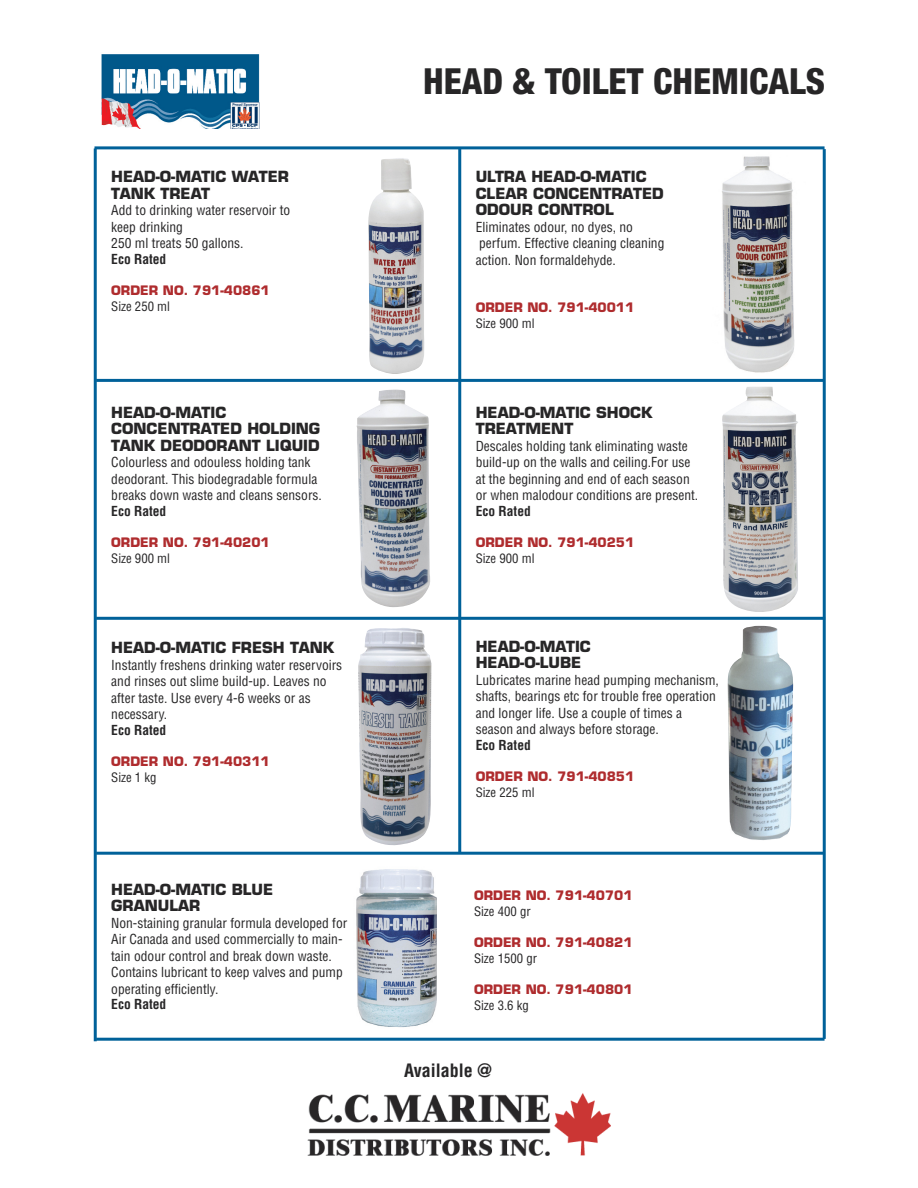
<style>
.page{position:relative;width:918px;height:1188px;background:#fff}
.page>*{position:absolute;margin:0;border:0;box-sizing:border-box;transform-origin:0 0}
.t1{font:800 condensed 36px "Helvetica Neue LT Std";color:#272627}
.t2{font:700 condensed 18px "Helvetica";color:#272627}
.t3{font:700 15px/16.5px "Eurostile";color:#272627}
.t4{font:condensed 13.5px/16.5px "Helvetica";color:#272627}
.t5{font:700 condensed 13.5px "Helvetica";color:#272627}
.t6{font:700 12.75px "Eurostile";color:#af2c2e}
.t7{font:condensed 12.75px "Helvetica";color:#272627}
</style>
<div class="page">
<img style="left:307px;top:1093px;width:304px;height:62px">
<img style="left:101px;top:54px;width:159px;height:75px">
<hr style="left:458px;top:148px;width:3px;height:704px;background:#006199">
<hr style="left:96px;top:617px;width:729px;height:3px;background:#006199">
<hr style="left:96px;top:379px;width:729px;height:3px;background:#006199">
<hr style="left:96px;top:852px;width:729px;height:3px;background:#006199">
<hr style="left:823px;top:149px;width:3px;height:890px;background:#006199">
<hr style="left:94px;top:146px;width:731px;height:3px;background:#006199">
<hr style="left:96px;top:1038px;width:729px;height:3px;background:#006199">
<img style="left:722px;top:156px;width:73px;height:217px">
<img style="left:727px;top:626px;width:66px;height:214px">
<img style="left:368px;top:158px;width:57px;height:216px">
<img style="left:356px;top:389px;width:74px;height:218px">
<img style="left:358px;top:628px;width:74px;height:217px">
<img style="left:356px;top:869px;width:80px;height:158px">
<img style="left:722px;top:386px;width:76px;height:226px">
<hr style="left:94px;top:148px;width:3px;height:893px;background:#006199">
<p class="t3" style="left:111px;top:170px;width:179px">HEAD-O-MATIC WATER<br>TANK TREAT</p>
<p class="t4" style="left:111px;top:202px;width:180px">Add to drinking water reservoir to keep drinking<br>250 ml treats 50 gallons.</p>
<p class="t5" style="left:111px;top:251px;width:57px">Eco Rated</p>
<p class="t6" style="left:111px;top:286px;width:160px">ORDER NO. 791-40861</p>
<p class="t7" style="left:111px;top:299px;width:60px">Size 250 ml</p>
<p class="t3" style="left:111px;top:405px;width:211px">HEAD-O-MATIC<br>CONCENTRATED HOLDING<br>TANK DEODORANT LIQUID</p>
<p class="t4" style="left:111px;top:454px;width:212px">Colourless and odouless holding tank deodorant. This biodegradable formula breaks down waste and cleans sensors.</p>
<p class="t5" style="left:111px;top:503px;width:57px">Eco Rated</p>
<p class="t6" style="left:111px;top:538px;width:160px">ORDER NO. 791-40201</p>
<p class="t7" style="left:111px;top:551px;width:60px">Size 900 ml</p>
<p class="t3" style="left:111px;top:641px;width:224px">HEAD-O-MATIC FRESH TANK</p>
<p class="t4" style="left:111px;top:657px;width:232px">Instantly freshens drinking water reservoirs and rinses out slime build-up. Leaves no after taste. Use every 4-6 weeks or as necessary.</p>
<p class="t5" style="left:111px;top:722px;width:57px">Eco Rated</p>
<p class="t6" style="left:111px;top:757px;width:160px">ORDER NO. 791-40311</p>
<p class="t7" style="left:111px;top:770px;width:47px">Size 1 kg</p>
<p class="t3" style="left:111px;top:882px;width:164px">HEAD-O-MATIC BLUE<br>GRANULAR</p>
<p class="t4" style="left:111px;top:915px;width:238px">Non-staining granular formula developed for Air Canada and used commercially to main&shy;tain odour control and break down waste.<br>Contains lubricant to keep valves and pump operating efficiently.</p>
<p class="t5" style="left:111px;top:997px;width:57px">Eco Rated</p>
<h1 class="t1" style="left:423px;top:68px;width:404px">HEAD &amp; TOILET CHEMICALS</h1>
<p class="t3" style="left:476px;top:170px;width:190px">ULTRA HEAD-O-MATIC<br>CLEAR CONCENTRATED<br>ODOUR CONTROL</p>
<p class="t4" style="left:476px;top:219px;width:190px">Eliminates odour, no dyes, no perfum. Effective cleaning cleaning action. Non formaldehyde.</p>
<p class="t6" style="left:476px;top:302px;width:160px">ORDER NO. 791-40011</p>
<p class="t7" style="left:476px;top:316px;width:60px">Size 900 ml</p>
<p class="t3" style="left:476px;top:405px;width:178px">HEAD-O-MATIC SHOCK<br>TREATMENT</p>
<p class="t4" style="left:476px;top:438px;width:224px">Descales holding tank eliminating waste build-up on the walls and ceiling.For use at the beginning and end of each season or when malodour conditions are present.</p>
<p class="t5" style="left:476px;top:503px;width:57px">Eco Rated</p>
<p class="t6" style="left:476px;top:538px;width:160px">ORDER NO. 791-40251</p>
<p class="t7" style="left:476px;top:551px;width:60px">Size 900 ml</p>
<p class="t3" style="left:476px;top:639px;width:117px">HEAD-O-MATIC<br>HEAD-O-LUBE</p>
<p class="t4" style="left:476px;top:672px;width:245px">Lubricates marine head pumping mechanism, shafts, bearings etc for trouble free operation and longer life. Use a couple of times a season and always before storage.</p>
<p class="t5" style="left:476px;top:737px;width:57px">Eco Rated</p>
<p class="t6" style="left:476px;top:772px;width:160px">ORDER NO. 791-40851</p>
<p class="t7" style="left:476px;top:785px;width:60px">Size 225 ml</p>
<p class="t6" style="left:474px;top:890px;width:160px">ORDER NO. 791-40701</p>
<p class="t7" style="left:474px;top:904px;width:58px">Size 400 gr</p>
<p class="t6" style="left:474px;top:938px;width:160px">ORDER NO. 791-40821</p>
<p class="t7" style="left:474px;top:951px;width:65px">Size 1500 gr</p>
<p class="t6" style="left:474px;top:985px;width:160px">ORDER NO. 791-40801</p>
<p class="t7" style="left:474px;top:998px;width:56px">Size 3.6 kg</p>
<h2 class="t2" style="left:404px;top:1060px;width:90px">Available @</h2>
</div>
